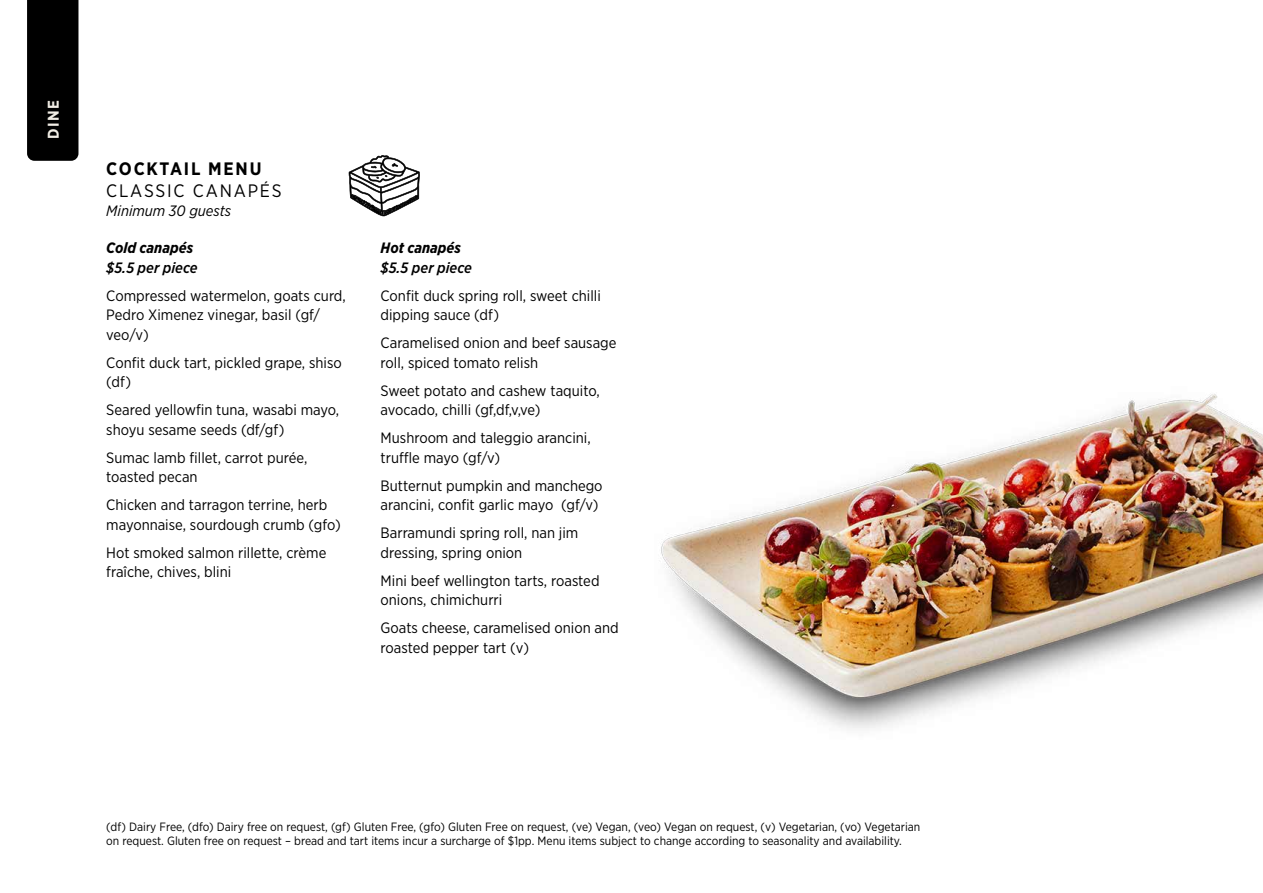
<style>
.page{position:relative;width:1263px;height:893px;background:#fff}
.page>*{position:absolute;margin:0;border:0;box-sizing:border-box;transform-origin:0 0}
.t1{font:18px "Gotham Narrow";letter-spacing:.1em;color:#000}
.t2{font:700 18px "Gotham Narrow";letter-spacing:.1em;color:#000}
.t3{font:700 15.6px "Gotham Narrow";color:#f2eee6}
.t4{font:15px/19.5px "Gotham Narrow";color:#000}
.t5{font:italic 500 15px "Gotham Narrow";color:#000}
.t6{font:italic 700 15px "Gotham Narrow";color:#000}
.t7{font:italic 15px "Gotham Narrow";color:#000}
.t8{font:12px/13.5px "Gotham Narrow";color:#000}
</style>
<div class="page">
<svg style="left:349px;top:155px;width:71px;height:61px"></svg>
<div style="left:27px;top:0;width:51px;height:161px;background:#000"></div>
<img style="left:661px;top:394px;width:602px;height:335px">
<p class="t3" style="left:43px;top:139px;width:41px;rotate:-90deg">DINE</p>
<p class="t2" style="left:106px;top:157px;width:157px">COCKTAIL MENU</p>
<p class="t1" style="left:106px;top:179px;width:177px">CLASSIC CANAPÉS</p>
<p class="t7" style="left:106px;top:202px;width:126px">Minimum 30 guests</p>
<p class="t6" style="left:106px;top:238px;width:88px">Cold canapés</p>
<p class="t5" style="left:106px;top:258px;width:93px">$5.5 per piece</p>
<p class="t4" style="left:106px;top:285px;width:241px">Compressed watermelon, goats curd,<br>Pedro Ximenez vinegar, basil (gf/ veo/v)</p>
<p class="t4" style="left:106px;top:352px;width:237px">Confit duck tart, pickled grape, shiso (df)</p>
<p class="t4" style="left:106px;top:400px;width:234px">Seared yellowfin tuna, wasabi mayo, shoyu sesame seeds (df/gf)</p>
<p class="t4" style="left:106px;top:447px;width:202px">Sumac lamb fillet, carrot purée, toasted pecan</p>
<p class="t4" style="left:106px;top:495px;width:236px">Chicken and tarragon terrine, herb mayonnaise, sourdough crumb (gfo)</p>
<p class="t4" style="left:106px;top:542px;width:222px">Hot smoked salmon rillette, crème fraîche, chives, blini</p>
<p class="t6" style="left:381px;top:238px;width:82px">Hot canapés</p>
<p class="t5" style="left:381px;top:258px;width:93px">$5.5 per piece</p>
<p class="t4" style="left:381px;top:285px;width:222px">Confit duck spring roll, sweet chilli dipping sauce (df)</p>
<p class="t4" style="left:381px;top:333px;width:237px">Caramelised onion and beef sausage roll, spiced tomato relish</p>
<p class="t4" style="left:381px;top:380px;width:221px">Sweet potato and cashew taquito, avocado, chilli (gf,df,v,ve)</p>
<p class="t4" style="left:381px;top:428px;width:212px">Mushroom and taleggio arancini, truffle mayo (gf/v)</p>
<p class="t4" style="left:381px;top:475px;width:224px">Butternut pumpkin and manchego arancini, confit garlic mayo (gf/v)</p>
<p class="t4" style="left:381px;top:523px;width:199px">Barramundi spring roll, nan jim dressing, spring onion</p>
<p class="t4" style="left:381px;top:570px;width:220px">Mini beef wellington tarts, roasted onions, chimichurri</p>
<p class="t4" style="left:381px;top:618px;width:240px">Goats cheese, caramelised onion and roasted pepper tart (v)</p>
<p class="t8" style="left:106px;top:820px;width:815px">(df) Dairy Free, (dfo) Dairy free on request, (gf) Gluten Free, (gfo) Gluten Free on request, (ve) Vegan, (veo) Vegan on request, (v) Vegetarian, (vo) Vegetarian on request. Gluten free on request – bread and tart items incur a surcharge of $1pp. Menu items subject to change according to seasonality and availability.</p>
</div>
